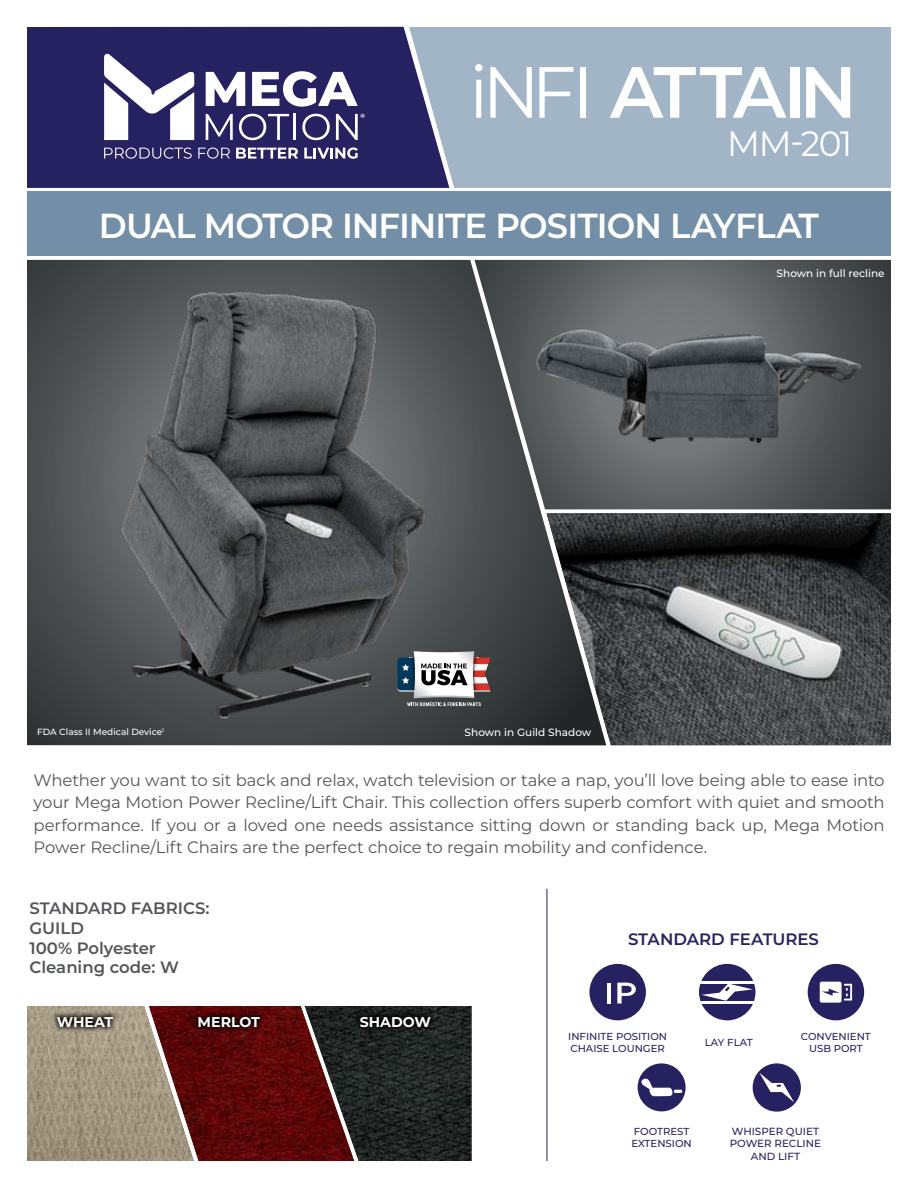
<style>
.page{position:relative;width:918px;height:1188px;background:#fff}
.page>*{position:absolute;margin:0;border:0;box-sizing:border-box;transform-origin:0 0}
.t1{font:600 72.3px "Montserrat";letter-spacing:-.09em;color:#fff}
.t2{font:35.1px "Montserrat";color:#fff}
.t3{font:600 34.65px "Montserrat";letter-spacing:-.03em;color:#fff}
.t4{font:16.5px/22.5px "Montserrat";letter-spacing:-.01em;color:#54555a;text-align:justify}
.t5{font:600 16.5px/19.8px "Montserrat";color:#54555a}
.t6{font:600 16.5px "Montserrat";color:#262262}
.t7{font:700 14.1px "Montserrat";color:#fff}
.t8{font:500 10.5px "Montserrat";color:#fff}
.t9{font:500 10.35px/12.5px "Montserrat";color:#262262;text-align:center}
.t10{font:500 10.2px/12.1px "Montserrat";color:#262262}
.t11{font:500 9px "Montserrat";color:#fff}
.s1{font-weight:400}
</style>
<div class="page">
<img style="left:606px;top:513px;width:285px;height:232px">
<svg style="left:606px;top:260px;width:285px;height:249px;background:#56595a"></svg>
<img style="left:606px;top:306px;width:269px;height:157px">
<div style="left:449px;top:27px;width:442px;height:161px;background:#a2b5c7"></div>
<svg style="left:27px;top:260px;width:579px;height:485px;background:#4a4d4e"></svg>
<img style="left:85px;top:260px;width:365px;height:485px">
<svg style="left:27px;top:27px;width:422px;height:161px;background:#302e6a"></svg>
<svg style="left:206px;top:72px;width:39px;height:34px"></svg>
<svg style="left:252px;top:71px;width:106px;height:36px"></svg>
<svg style="left:206px;top:114px;width:27px;height:26px"></svg>
<svg style="left:239px;top:114px;width:50px;height:26px"></svg>
<hr style="left:293px;top:114px;width:3px;height:26px;background:#fff">
<svg style="left:302px;top:114px;width:28px;height:26px"></svg>
<svg style="left:336px;top:114px;width:29px;height:26px"></svg>
<svg style="left:104px;top:53px;width:90px;height:87px"></svg>
<svg style="left:104px;top:148px;width:88px;height:11px"></svg>
<svg style="left:198px;top:148px;width:32px;height:11px"></svg>
<svg style="left:236px;top:148px;width:62px;height:11px"></svg>
<svg style="left:304px;top:147px;width:54px;height:12px"></svg>
<hr style="left:547px;top:889px;width:1px;height:272px;background:#262262">
<div style="left:27px;top:192px;width:864px;height:64px;background:#728fa7"></div>
<div style="left:589px;top:964px;width:57px;height:56px;background:#262262;border-radius:50%"></div>
<svg style="left:617px;top:983px;width:19px;height:20px"></svg>
<hr style="left:607px;top:983px;width:4px;height:20px;background:#fff">
<div style="left:699px;top:964px;width:56px;height:56px;background:#262262;border-radius:50%"></div>
<svg style="left:702px;top:984px;width:51px;height:17px"></svg>
<hr style="left:698px;top:981px;width:56px;height:2px;background:#fff">
<hr style="left:700px;top:1001px;width:55px;height:2px;background:#fff">
<div style="left:808px;top:964px;width:56px;height:56px;background:#262262;border-radius:50%"></div>
<svg style="left:820px;top:982px;width:32px;height:21px"></svg>
<div style="left:753px;top:1063px;width:48px;height:49px;background:#262262;border-radius:50%"></div>
<svg style="left:759px;top:1073px;width:35px;height:29px"></svg>
<div style="left:638px;top:1063px;width:48px;height:48px;background:#262262;border-radius:50%"></div>
<svg style="left:641px;top:1077px;width:43px;height:19px"></svg>
<svg style="left:27px;top:1006px;width:278px;height:155px;background:#82554a"></svg>
<img style="left:305px;top:1006px;width:167px;height:155px">
<svg style="left:51px;top:1010px;width:68px;height:24px;background:#6c6557"></svg>
<svg style="left:193px;top:1010px;width:73px;height:24px;background:#390404"></svg>
<svg style="left:354px;top:1011px;width:82px;height:22px;background:#121413"></svg>
<svg style="left:414px;top:651px;width:60px;height:7px"></svg>
<svg style="left:397px;top:658px;width:94px;height:48px"></svg>
<h1 class="t1" style="left:469px;top:41px;width:389px"><span class="s1">iNFI</span> ATTAIN</h1>
<h2 class="t2" style="left:727px;top:120px;width:127px">MM-201</h2>
<h3 class="t3" style="left:99px;top:201px;width:722px">DUAL MOTOR INFINITE POSITION LAYFLAT</h3>
<p class="t11" style="left:37px;top:725px;width:128px">FDA Class II Medical Device<sup>1</sup></p>
<p class="t8" style="left:465px;top:725px;width:128px">Shown in Guild Shadow</p>
<p class="t8" style="left:777px;top:266px;width:110px">Shown in full recline</p>
<p class="t4" style="left:33px;top:768px;width:853px">Whether you want to sit back and relax, watch television or take a nap, you’ll love being able to ease into your Mega Motion Power Recline/Lift Chair. This collection offers superb comfort with quiet and smooth performance. If you or a loved one needs assistance sitting down or standing back up, Mega Motion Power Recline/Lift Chairs are the perfect choice to regain mobility and confidence.</p>
<p class="t5" style="left:30px;top:898px;width:181px">STANDARD FABRICS:<br>GUILD<br>100% Polyester<br>Cleaning code: W</p>
<p class="t7" style="left:57px;top:1012px;width:58px">WHEAT</p>
<p class="t7" style="left:198px;top:1012px;width:64px">MERLOT</p>
<p class="t7" style="left:360px;top:1012px;width:73px">SHADOW</p>
<p class="t6" style="left:628px;top:927px;width:192px">STANDARD FEATURES</p>
<p class="t10" style="left:568px;top:1030px;width:100px">INFINITE POSITION<br>CHAISE LOUNGER</p>
<p class="t10" style="left:705px;top:1036px;width:49px">LAY FLAT</p>
<p class="t10" style="left:801px;top:1030px;width:72px;text-align:center">CONVENIENT<br>USB PORT</p>
<p class="t10" style="left:631px;top:1124px;width:62px">FOOTREST<br>EXTENSION</p>
<p class="t9" style="left:730px;top:1125px;width:93px">WHISPER QUIET<br>POWER RECLINE<br>AND LIFT</p>
</div>
